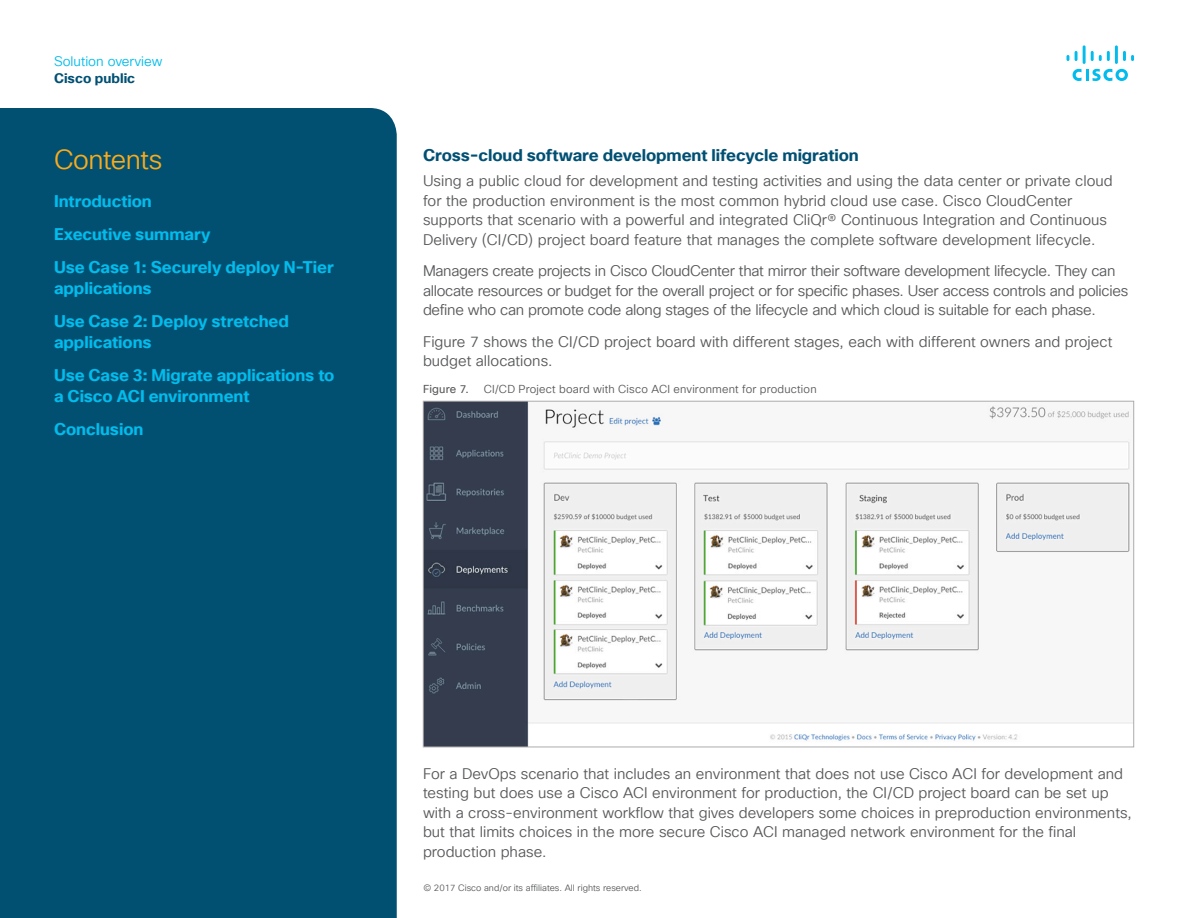
<style>
.page{position:relative;width:1188px;height:918px;background:#fff}
.page>*{position:absolute;margin:0;border:0;box-sizing:border-box;transform-origin:0 0}
.Subhead2_Orange{font:27px "Cisco Sans TT Light";letter-spacing:-.02em;color:#faab1a}
.Subhead3_Blue{font:700 16.5px/21px "Cisco Sans TT";letter-spacing:-.005em;color:#01bcec}
.Subhead3_Indigo{font:700 16.5px "Cisco Sans TT";letter-spacing:-.005em;color:#005073}
.Body{font:15px/19.5px "Cisco Sans TT Light";color:#57585a}
.Body-2{font:15px/19.5px "Cisco Sans TT Light";letter-spacing:-.02em;color:#57585a}
.t1{font:13.5px "Cisco Sans TT Light";color:#01bcec}
.t2{font:700 13.5px "Cisco Sans TT";color:#005073}
.FigureCaption{font:11.25px "Cisco Sans TT Light";letter-spacing:.015em;color:#57585a}
.FigureCaption-2{font:11.25px "Cisco Sans TT";letter-spacing:.015em;color:#57585a}
.t3{font:9px "Cisco Sans TT Light";color:#57585a}
</style>
<div class="page">
<svg style="left:1073px;top:69px;width:55px;height:12px"></svg>
<svg style="left:1067px;top:55px;width:2px;height:6px"></svg>
<svg style="left:1075px;top:51px;width:3px;height:10px"></svg>
<hr style="left:1083px;top:45px;width:3px;height:19px;background:#01bcec">
<svg style="left:1091px;top:51px;width:19px;height:10px"></svg>
<hr style="left:1115px;top:45px;width:3px;height:19px;background:#01bcec">
<svg style="left:1123px;top:51px;width:11px;height:10px"></svg>
<div style="left:0;top:108px;width:397px;height:810px;background:#015072"></div>
<img style="left:425px;top:403px;width:707px;height:342px">
<p class="t1" style="left:54px;top:53px;width:110px">Solution overview</p>
<p class="t2" style="left:54px;top:69px;width:83px">Cisco public</p>
<p class="Subhead2_Orange" style="left:54px;top:142px;width:110px">Contents</p>
<p class="Subhead3_Blue" style="left:54px;top:191px;width:99px">Introduction</p>
<p class="Subhead3_Blue" style="left:54px;top:224px;width:158px">Executive summary</p>
<p class="Subhead3_Blue" style="left:54px;top:257px;width:281px">Use Case 1: Securely deploy N-Tier applications</p>
<p class="Subhead3_Blue" style="left:54px;top:311px;width:236px">Use Case 2: Deploy stretched applications</p>
<p class="Subhead3_Blue" style="left:54px;top:365px;width:282px">Use Case 3: Migrate applications to a Cisco ACI environment</p>
<p class="Subhead3_Blue" style="left:54px;top:419px;width:91px">Conclusion</p>
<p class="Subhead3_Indigo" style="left:423px;top:144px;width:437px">Cross-cloud software development lifecycle migration</p>
<p class="Body" style="left:423px;top:172px;width:691px">Using a public cloud for development and testing activities and using the data center or private cloud for the production environment is the most common hybrid cloud use case. Cisco CloudCenter supports that scenario with a powerful and integrated CliQr® Continuous Integration and Continuous Delivery (CI/CD) project board feature that manages the complete software development lifecycle.</p>
<p class="Body-2" style="left:423px;top:262px;width:707px">Managers create projects in Cisco CloudCenter that mirror their software development lifecycle. They can allocate resources or budget for the overall project or for specific phases. User access controls and policies define who can promote code along stages of the lifecycle and which cloud is suitable for each phase.</p>
<p class="Body" style="left:423px;top:332px;width:691px">Figure 7 shows the CI/CD project board with different stages, each with different owners and project budget allocations.</p>
<p class="FigureCaption-2" style="left:423px;top:382px;width:47px">Figure 7.</p>
<p class="FigureCaption" style="left:484px;top:382px;width:334px">CI/CD Project board with Cisco ACI environment for production</p>
<p class="Body" style="left:423px;top:764px;width:710px">For a DevOps scenario that includes an environment that does not use Cisco ACI for development and testing but does use a Cisco ACI environment for production, the CI/CD project board can be set up with a cross-environment workflow that gives developers some choices in preproduction environments, but that limits choices in the more secure Cisco ACI managed network environment for the final production phase.</p>
<p class="t3" style="left:423px;top:882px;width:220px">© 2017 Cisco and/or its affiliates. All rights reserved.</p>
</div>
